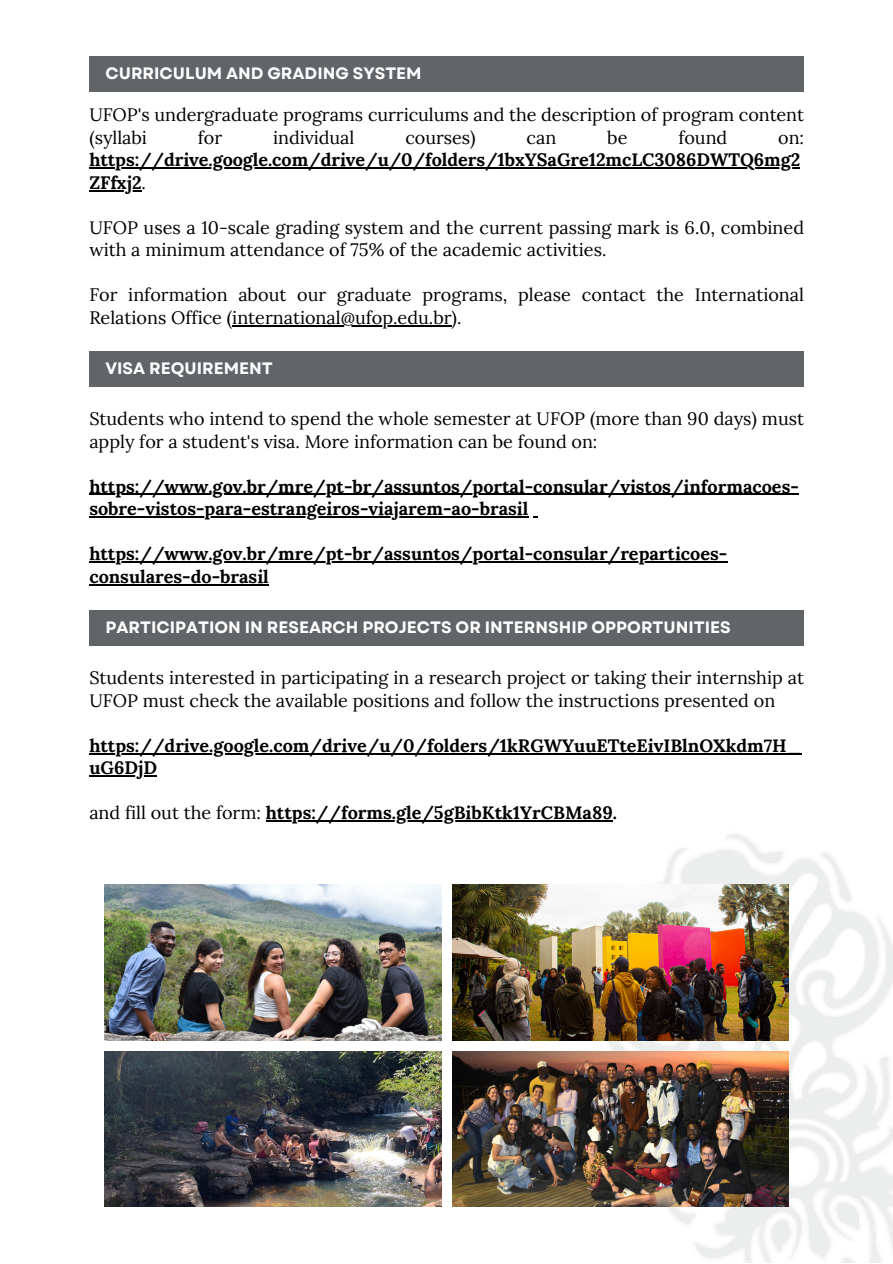
<style>
.page{position:relative;width:893px;height:1264px;background:#fff}
.page>*{position:absolute;margin:0;border:0;box-sizing:border-box;transform-origin:0 0}
.t1{font:18px/22.5px "Lora";color:#000}
.t2{font:700 18px/22.5px "Lora";color:#000}
.t3{font:700 16.5px "Garet";color:#fff}
.s1{font-weight:400}
</style>
<div class="page">
<img style="left:589px;top:834px;width:303px;height:428px">
<div style="left:89px;top:351px;width:715px;height:36px;background:#616568"></div>
<div style="left:89px;top:56px;width:715px;height:36px;background:#616568"></div>
<div style="left:89px;top:610px;width:715px;height:36px;background:#616568"></div>
<img style="left:105px;top:884px;width:336px;height:156px">
<img style="left:452px;top:884px;width:336px;height:156px">
<img style="left:105px;top:1051px;width:336px;height:155px">
<img style="left:452px;top:1051px;width:336px;height:155px">
<hr style="left:89px;top:494px;width:709px;height:1px;background:#000">
<hr style="left:89px;top:516px;width:439px;height:1px;background:#000">
<hr style="left:89px;top:561px;width:638px;height:1px;background:#000">
<hr style="left:89px;top:584px;width:180px;height:1px;background:#000">
<hr style="left:89px;top:167px;width:711px;height:2px;background:#000">
<hr style="left:89px;top:190px;width:53px;height:1px;background:#000">
<hr style="left:232px;top:325px;width:219px;height:1px;background:#000">
<hr style="left:89px;top:753px;width:712px;height:1px;background:#000">
<hr style="left:89px;top:775px;width:68px;height:1px;background:#000">
<hr style="left:266px;top:820px;width:346px;height:1px;background:#000">
<p class="t3" style="left:105px;top:61px;width:318px">CURRICULUM AND GRADING SYSTEM</p>
<h2 class="t1" style="left:89px;top:103px;width:716px">UFOP's undergraduate programs curriculums and the description of program content (syllabi</h2>
<h2 class="t1" style="left:198px;top:126px;width:26px">for</h2>
<h2 class="t1" style="left:273px;top:126px;width:83px">individual</h2>
<h2 class="t1" style="left:405px;top:126px;width:72px">courses)</h2>
<h2 class="t1" style="left:526px;top:126px;width:31px">can</h2>
<h2 class="t1" style="left:607px;top:126px;width:22px">be</h2>
<h2 class="t1" style="left:678px;top:126px;width:50px">found</h2>
<h2 class="t1" style="left:778px;top:126px;width:27px">on:</h2>
<h2 class="t2" style="left:89px;top:148px;width:712px">https://drive.google.com/drive/u/0/folders/1bxYSaGre12mcLC3086DWTQ6mg2</h2>
<p class="t2" style="left:89px;top:171px;width:58px">ZFfxj2<span class="s1">.</span></p>
<p class="t1" style="left:89px;top:216px;width:716px">UFOP uses a 10-scale grading system and the current passing mark is 6.0, combined with a minimum attendance of 75% of the academic activities.</p>
<p class="t1" style="left:89px;top:283px;width:716px">For information about our graduate programs, please contact the International</p>
<p class="t1" style="left:89px;top:306px;width:374px">Relations Office (international@ufop.edu.br).</p>
<p class="t3" style="left:105px;top:356px;width:169px">VISA REQUIREMENT</p>
<p class="t1" style="left:89px;top:407px;width:716px">Students who intend to spend the whole semester at UFOP (more than 90 days) must apply for a student's visa. More information can be found on:</p>
<p class="t2" style="left:89px;top:475px;width:711px">https://www.gov.br/mre/pt-br/assuntos/portal-consular/vistos/informacoes-</p>
<p class="t2" style="left:89px;top:497px;width:440px">sobre-vistos-para-estrangeiros-viajarem-ao-brasil</p>
<p class="t2" style="left:89px;top:542px;width:639px">https://www.gov.br/mre/pt-br/assuntos/portal-consular/reparticoes&shy;consulares-do-brasil</p>
<p class="t3" style="left:105px;top:615px;width:626px">PARTICIPATION IN RESEARCH PROJECTS OR INTERNSHIP OPPORTUNITIES</p>
<p class="t1" style="left:89px;top:666px;width:716px">Students interested in participating in a research project or taking their internship at<br>UFOP must check the available positions and follow the instructions presented on</p>
<p class="t2" style="left:89px;top:734px;width:713px">https://drive.google.com/drive/u/0/folders/1kRGWYuuETteEivIBlnOXkdm7H_ uG6DjD</p>
<p class="t2" style="left:89px;top:801px;width:529px"><span class="s1">and fill out the form:</span> https://forms.gle/5gBibKtk1YrCBMa89.</p>
</div>
